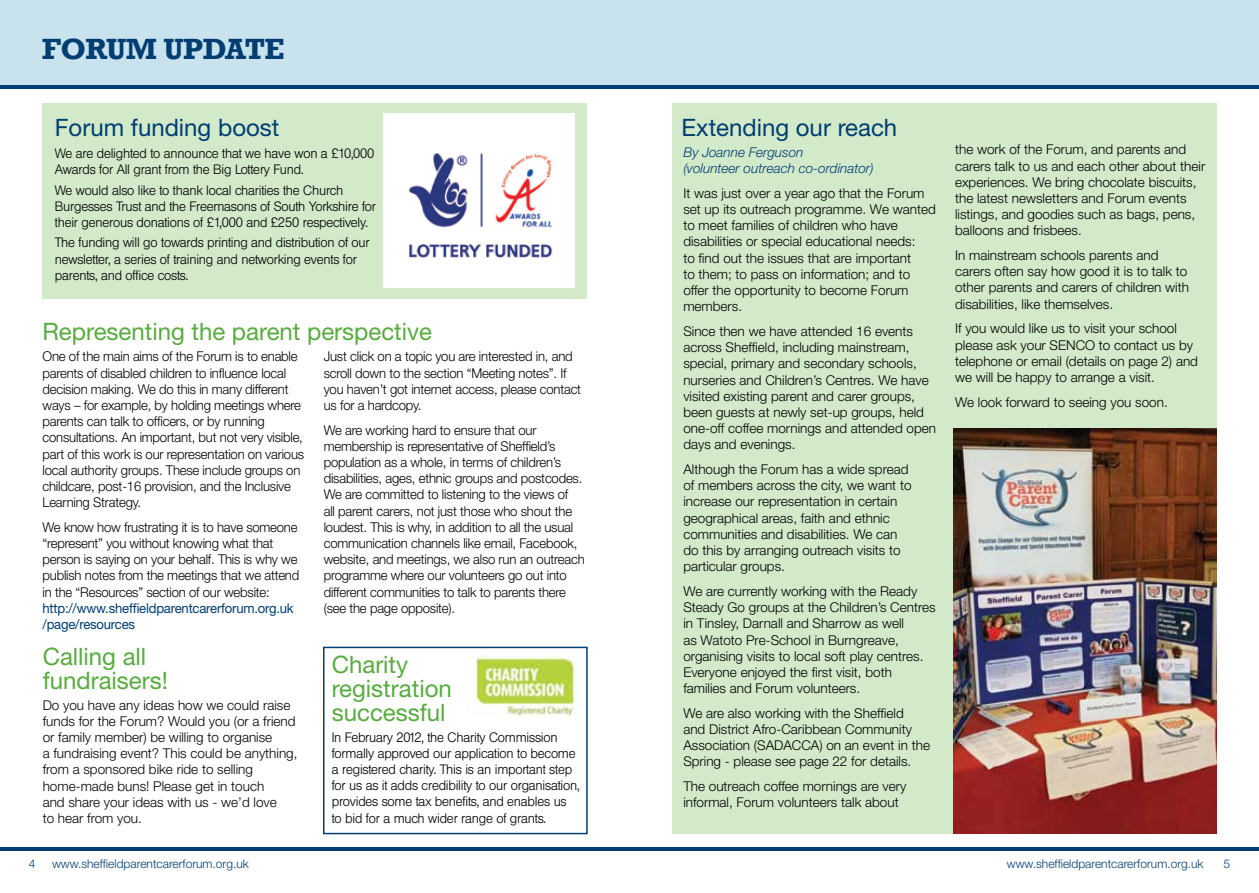
<style>
.page{position:relative;width:1259px;height:893px;background:#fff}
.page>*{position:absolute;margin:0;border:0;box-sizing:border-box;transform-origin:0 0}
.t1{font:700 30px "Rockwell";letter-spacing:-.02em;color:#003d71}
.t2{font:24px/24px "Helvetica Neue";color:#58ab40}
.t3{font:24px "Helvetica Neue";color:#003d71}
.t4{font:300 13.5px/16.2px "Helvetica Neue";color:#000}
.t5{font:300 13.5px/16.2px "Helvetica BQ";letter-spacing:-.015em;color:#000}
.t6{font:13.5px/16.2px "Helvetica Neue";letter-spacing:-.015em;color:#003d71}
.t7{font:italic 300 13.5px/16.2px "Helvetica Neue";color:#003d71}
.t8{font:300 12px "Helvetica Neue";color:#003d71}
</style>
<div class="page">
<div style="left:43px;top:103px;width:544px;height:196px;background:#d2e9ca"></div>
<div style="left:672px;top:103px;width:544px;height:730px;background:#d2e9ca"></div>
<hr style="left:0;top:847px;width:1259px;height:3px;background:#003d71">
<div style="left:0;top:0;width:1259px;height:87px;background:#c8e2ee"></div>
<img style="left:953px;top:428px;width:263px;height:405px">
<div style="left:383px;top:113px;width:192px;height:174px;background:#fff"></div>
<img style="left:409px;top:153px;width:144px;height:105px">
<img style="left:474px;top:655px;width:109px;height:62px">
<div style="left:323px;top:647px;width:265px;height:187px;border:2px solid #003d71"></div>
<hr style="left:0;top:85px;width:1259px;height:3px;background:#003d71">
<h1 class="t1" style="left:42px;top:31px;width:244px">FORUM UPDATE</h1>
<h2 class="t3" style="left:55px;top:113px;width:226px">Forum funding boost</h2>
<h2 class="t3" style="left:681px;top:113px;width:217px">Extending our reach</h2>
<p class="t5" style="left:55px;top:145px;width:321px">We are delighted to announce that we have won a £10,000<br>Awards for All grant from the Big Lottery Fund.</p>
<p class="t5" style="left:55px;top:182px;width:323px">We would also like to thank local charities the Church<br>Burgesses Trust and the Freemasons of South Yorkshire for their generous donations of £1,000 and £250 respectively.</p>
<p class="t5" style="left:55px;top:235px;width:316px">The funding will go towards printing and distribution of our newsletter, a series of training and networking events for parents, and office costs.</p>
<p class="t7" style="left:683px;top:144px;width:192px">By Joanne Ferguson<br>(volunteer outreach co-ordinator)</p>
<p class="t4" style="left:683px;top:185px;width:254px">It was just over a year ago that the Forum set up its outreach programme. We wanted to meet families of children who have disabilities or special educational needs:<br>to find out the issues that are important<br>to them; to pass on information; and to offer the opportunity to become Forum members.</p>
<p class="t4" style="left:683px;top:323px;width:254px">Since then we have attended 16 events across Sheffield, including mainstream, special, primary and secondary schools, nurseries and Children’s Centres. We have visited existing parent and carer groups, been guests at newly set-up groups, held one-off coffee mornings and attended open days and evenings.</p>
<p class="t4" style="left:683px;top:461px;width:230px">Although the Forum has a wide spread of members across the city, we want to increase our representation in certain geographical areas, faith and ethnic communities and disabilities. We can do this by arranging outreach visits to particular groups.</p>
<p class="t4" style="left:683px;top:583px;width:254px">We are currently working with the Ready Steady Go groups at the Children’s Centres in Tinsley, Darnall and Sharrow as well<br>as Watoto Pre-School in Burngreave, organising visits to local soft play centres.<br>Everyone enjoyed the first visit, both families and Forum volunteers.</p>
<p class="t4" style="left:683px;top:705px;width:248px">We are also working with the Sheffield<br>and District Afro-Caribbean Community Association (SADACCA) on an event in the Spring - please see page 22 for details.</p>
<p class="t4" style="left:683px;top:778px;width:224px">The outreach coffee mornings are very informal, Forum volunteers talk about</p>
<h2 class="t2" style="left:43px;top:319px;width:391px">Representing the parent perspective</h2>
<p class="t4" style="left:43px;top:349px;width:263px">One of the main aims of the Forum is to enable parents of disabled children to influence local decision making. We do this in many different ways – for example, by holding meetings where parents can talk to officers, or by running consultations. An important, but not very visible, part of this work is our representation on various local authority groups. These include groups on childcare, post-16 provision, and the Inclusive Learning Strategy.</p>
<p class="t4" style="left:43px;top:519px;width:258px">We know how frustrating it is to have someone “represent” you without knowing what that person is saying on your behalf. This is why we publish notes from the meetings that we attend in the “Resources” section of our website:</p>
<p class="t6" style="left:43px;top:600px;width:253px">http://www.sheffieldparentcarerforum.org.uk /page/resources</p>
<p class="t4" style="left:324px;top:349px;width:259px">Just click on a topic you are interested in, and scroll down to the section “Meeting notes”. If you haven’t got internet access, please contact us for a hardcopy.</p>
<p class="t4" style="left:324px;top:422px;width:262px">We are working hard to ensure that our membership is representative of Sheffield’s population as a whole, in terms of children’s disabilities, ages, ethnic groups and postcodes.<br>We are committed to listening to the views of<br>all parent carers, not just those who shout the loudest. This is why, in addition to all the usual communication channels like email, Facebook, website, and meetings, we also run an outreach programme where our volunteers go out into different communities to talk to parents there (see the page opposite).</p>
<h2 class="t2" style="left:43px;top:644px;width:127px">Calling all fundraisers!</h2>
<p class="t4" style="left:43px;top:697px;width:256px">Do you have any ideas how we could raise funds for the Forum? Would you (or a friend or family member) be willing to organise<br>a fundraising event? This could be anything, from a sponsored bike ride to selling home-made buns! Please get in touch<br>and share your ideas with us - we’d love<br>to hear from you.</p>
<h2 class="t2" style="left:332px;top:652px;width:121px">Charity registration successful</h2>
<p class="t5" style="left:332px;top:729px;width:249px">In February 2012, the Charity Commission formally approved our application to become a registered charity. This is an important step for us as it adds credibility to our organisation, provides some tax benefits, and enables us to bid for a much wider range of grants.</p>
<p class="t4" style="left:955px;top:142px;width:252px">the work of the Forum, and parents and carers talk to us and each other about their experiences. We bring chocolate biscuits, the latest newsletters and Forum events listings, and goodies such as bags, pens, balloons and frisbees.</p>
<p class="t4" style="left:955px;top:247px;width:235px">In mainstream schools parents and carers often say how good it is to talk to other parents and carers of children with disabilities, like themselves.</p>
<p class="t4" style="left:955px;top:321px;width:244px">If you would like us to visit your school please ask your SENCO to contact us by telephone or email (details on page 2) and we will be happy to arrange a visit.</p>
<p class="t4" style="left:955px;top:394px;width:214px">We look forward to seeing you soon.</p>
<p class="t8" style="left:29px;top:857px;width:8px">4</p>
<p class="t8" style="left:52px;top:857px;width:198px">www.sheffieldparentcarerforum.org.uk</p>
<p class="t8" style="left:1006px;top:857px;width:198px">www.sheffieldparentcarerforum.org.uk</p>
<p class="t8" style="left:1223px;top:857px;width:8px">5</p>
</div>
